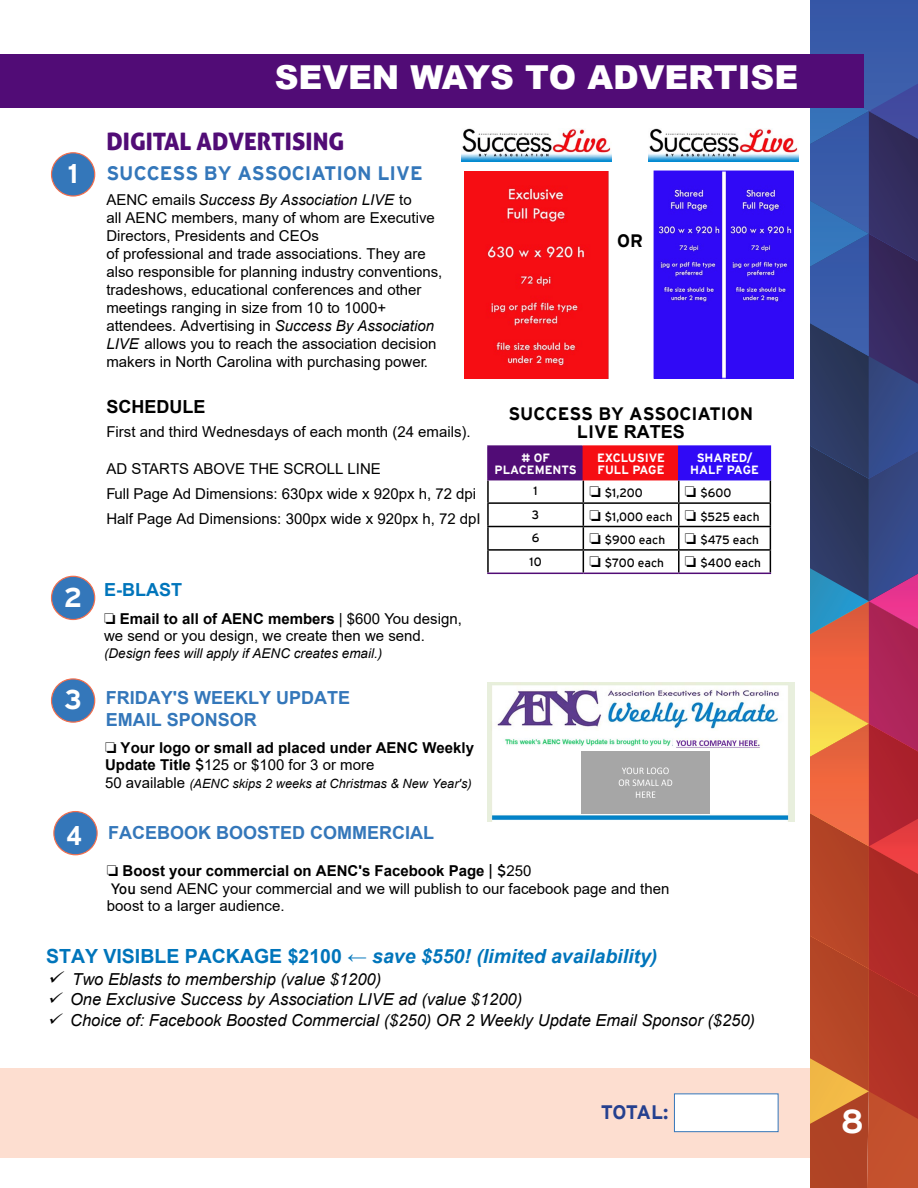
<style>
.page{position:relative;width:918px;height:1188px;background:#fff}
.page>*{position:absolute;margin:0;border:0;box-sizing:border-box;transform-origin:0 0}
.t1{font:900 33px "Arial";color:#fff}
.t2{font:700 33px "Interstate";color:#fff}
.t3{font:700 27px "Interstate";color:#fff}
.t4{font:24px "Aller Display";color:#510c76}
.t5{font:italic 700 19.5px "Arial";color:#0075bb}
.t6{font:700 19.5px "Interstate";color:#3477ba}
.t7{font:700 19.5px "Interstate";letter-spacing:-.035em;color:#25408f}
.t8{font:700 18px/21.6px "Arial";color:#3477ba}
.t9{font:700 18px "Interstate";color:#000}
.t10{font:700 18px "Arial";color:#000}
.t11{font:700 18px "Arial";color:#000}
.t12{font:700 18px "Arial";color:#0075bb}
.t13{font:italic 16.5px "Arial";color:#000}
.t14{font:15px/18px "Arial";color:#000}
.t15{font:700 15px/17.5px "Arial";color:#000}
.t16{font:italic 13.5px "Arial";color:#000}
.t17{font:italic 12.75px "Arial";color:#000}
.t18{font:12px "Interstate";color:#000}
.t19{font:700 12px/12px "Interstate";color:#fff;text-align:center}
.s1{font-style:italic}
.s2{font-style:inherit}
.s3{font-weight:700}
.s4{font-family:"Interstate";font-weight:400}
.s5{font-weight:400}
.s6{font-style:normal;font-size:15px}
.s7{font-family:"Interstate"}
.s8{font-size:27px;color:#fff}
.s9{font-style:normal}
</style>
<div class="page">
<svg style="left:810px;top:0;width:108px;height:1188px"></svg>
<div style="left:0;top:54px;width:864px;height:54px;background:#510c76"></div>
<div style="left:52px;top:153px;width:43px;height:43px;background:#3477ba;border-radius:50%"></div>
<div style="left:51px;top:152px;width:44px;height:45px;border:1px solid #f36e4c;border-radius:50%"></div>
<div style="left:0;top:1069px;width:810px;height:89px;background:#fdded0"></div>
<div style="left:674px;top:1094px;width:104px;height:38px;background:#fff;border:1px solid #3477ba"></div>
<div style="left:52px;top:679px;width:43px;height:43px;background:#3477ba;border-radius:50%"></div>
<div style="left:51px;top:678px;width:44px;height:45px;border:1px solid #f36e4c;border-radius:50%"></div>
<div style="left:52px;top:576px;width:43px;height:44px;background:#3477ba;border-radius:50%"></div>
<div style="left:51px;top:576px;width:44px;height:44px;border:1px solid #f36e4c;border-radius:50%"></div>
<img style="left:462px;top:129px;width:150px;height:33px">
<img style="left:465px;top:171px;width:143px;height:207px">
<div style="left:488px;top:446px;width:95px;height:34px;background:#510c76"></div>
<div style="left:583px;top:446px;width:96px;height:34px;background:#f60d13"></div>
<div style="left:679px;top:446px;width:91px;height:34px;background:#3009f6"></div>
<hr style="left:487px;top:480px;width:2px;height:22px;background:#000">
<hr style="left:678px;top:480px;width:2px;height:22px;background:#000">
<hr style="left:487px;top:502px;width:96px;height:2px;background:#000">
<hr style="left:487px;top:504px;width:2px;height:22px;background:#000">
<hr style="left:583px;top:502px;width:96px;height:2px;background:#000">
<hr style="left:679px;top:502px;width:92px;height:2px;background:#000">
<hr style="left:678px;top:504px;width:2px;height:22px;background:#000">
<hr style="left:487px;top:526px;width:96px;height:1px;background:#000">
<hr style="left:487px;top:527px;width:2px;height:22px;background:#000">
<hr style="left:583px;top:526px;width:96px;height:1px;background:#000">
<hr style="left:679px;top:526px;width:92px;height:1px;background:#000">
<hr style="left:678px;top:527px;width:2px;height:22px;background:#000">
<hr style="left:487px;top:549px;width:96px;height:2px;background:#000">
<hr style="left:487px;top:551px;width:2px;height:22px;background:#000">
<hr style="left:583px;top:549px;width:96px;height:2px;background:#000">
<svg style="left:583px;top:480px;width:1px;height:93px"></svg>
<hr style="left:679px;top:549px;width:92px;height:2px;background:#000">
<hr style="left:678px;top:551px;width:2px;height:22px;background:#000">
<svg style="left:770px;top:480px;width:1px;height:93px"></svg>
<hr style="left:487px;top:573px;width:96px;height:1px;background:#510c76">
<hr style="left:583px;top:573px;width:96px;height:1px;background:#510c76">
<hr style="left:679px;top:573px;width:92px;height:1px;background:#510c76">
<hr style="left:487px;top:445px;width:96px;height:2px;background:#510c76">
<hr style="left:487px;top:447px;width:2px;height:32px;background:#510c76">
<hr style="left:487px;top:479px;width:96px;height:1px;background:#510c76">
<hr style="left:583px;top:445px;width:95px;height:2px;background:#f60d13">
<hr style="left:678px;top:445px;width:93px;height:2px;background:#3009f6">
<hr style="left:678px;top:447px;width:2px;height:32px;background:#3009f6">
<hr style="left:770px;top:447px;width:1px;height:32px;background:#3009f6">
<hr style="left:678px;top:479px;width:93px;height:1px;background:#3009f6">
<img style="left:656px;top:173px;width:136px;height:204px">
<div style="left:654px;top:171px;width:140px;height:208px;border:1px solid #3009f6"></div>
<img style="left:649px;top:129px;width:150px;height:33px">
<div style="left:54px;top:812px;width:43px;height:43px;background:#3477ba;border-radius:50%"></div>
<div style="left:53px;top:811px;width:45px;height:44px;border:1px solid #f36e4c;border-radius:50%"></div>
<img style="left:487px;top:682px;width:307px;height:140px">
<div style="left:581px;top:752px;width:129px;height:61px;background:#a6a6a6"></div>
<h2 class="t3" style="left:68px;top:159px;width:12px">1</h2>
<h2 class="t3" style="left:64px;top:582px;width:20px">2</h2>
<h2 class="t3" style="left:64px;top:685px;width:19px">3</h2>
<h1 class="t1" style="left:275px;top:53px;width:525px">SEVEN WAYS TO ADVERTISE</h1>
<h3 class="t4" style="left:106px;top:126px;width:239px">DIGITAL ADVERTISING</h3>
<h3 class="t6" style="left:106px;top:162px;width:318px">SUCCESS BY ASSOCIATION LIVE</h3>
<p class="t14" style="left:106px;top:190px;width:337px">AENC emails <span class="s1">Success By Association LIVE</span> to<br>all AENC members, many of whom are Executive Directors, Presidents and CEOs<br>of professional and trade associations. They are also responsible for planning industry conventions, tradeshows, educational conferences and other meetings ranging in size from 10 to 1000+ attendees. Advertising in <span class="s1">Success By Association LIVE</span> allows you to reach the association decision makers in North Carolina with purchasing power.</p>
<p class="t11" style="left:106px;top:394px;width:100px">SCHEDULE</p>
<p class="t14" style="left:106px;top:423px;width:366px">First and third Wednesdays of each month (24 emails).</p>
<p class="t14" style="left:106px;top:456px;width:376px;line-height:24.8px">AD STARTS ABOVE THE SCROLL LINE<br>Full Page Ad Dimensions: 630px wide x 920px h, 72 dpi<br>Half <span class="s2">P</span>age <span class="s2">A</span>d Dimensions: 300px wide x 920px h, 72 dpI</p>
<p class="t12" style="left:104px;top:577px;width:79px">E-BLAST</p>
<p class="t14" style="left:104px;top:610px;width:359px;line-height:17.4px">□ <span class="s3">Email to all of AENC members</span> | $600 You design, we send or <span class="s2">you</span> design, <span class="s2">we create then</span> we send.</p>
<p class="t16" style="left:104px;top:644px;width:280px">(Design fees will apply if AENC creates email.)</p>
<p class="t8" style="left:106px;top:687px;width:246px">FRIDAY'S WEEKLY UPDATE<br>EMAIL SPONSOR</p>
<p class="t15" style="left:105px;top:739px;width:370px">□ Your logo <span class="s2">or small ad</span> placed under AENC Weekly<br>Update Title <span class="s4">$</span><span class="s5">125 or $100 for</span> <span class="s5">3</span> <span class="s5">or more</span></p>
<p class="t17" style="left:105px;top:775px;width:368px"><span class="s6">5</span><span class="s6">0</span> <span class="s6">available</span> (AENC skips <span class="s2">2</span> week<span class="s2">s</span> at Christmas <span class="s2">&amp; New Year's</span>)</p>
<p class="t9" style="left:617px;top:230px;width:27px">OR</p>
<p class="t9" style="left:508px;top:403px;width:246px">SUCCESS BY ASSOCIATION</p>
<p class="t10" style="left:577px;top:419px;width:109px"><span class="s7">LIVE</span> RATES</p>
<p class="t19" style="left:495px;top:451px;width:84px"># OF<br>PLACEMENTS</p>
<p class="t19" style="left:597px;top:451px;width:70px;text-align:left">EXCLUSIVE<br>FULL PAGE</p>
<p class="t19" style="left:690px;top:451px;width:70px">SHARED/<br>HALF PAGE</p>
<p class="t18" style="left:534px;top:484px;width:6px">1</p>
<p class="t18" style="left:589px;top:486px;width:55px">□ $1,200</p>
<p class="t18" style="left:685px;top:486px;width:48px">□ $600</p>
<p class="t18" style="left:532px;top:508px;width:9px">3</p>
<p class="t18" style="left:589px;top:510px;width:172px">□ $1,000 each □ $525 each</p>
<p class="t18" style="left:532px;top:531px;width:9px">6</p>
<p class="t18" style="left:589px;top:533px;width:77px">□ $900 each</p>
<p class="t18" style="left:685px;top:533px;width:76px">□ $475 each</p>
<p class="t18" style="left:530px;top:555px;width:14px">10</p>
<p class="t18" style="left:589px;top:556px;width:76px">□ $700 each</p>
<p class="t18" style="left:685px;top:556px;width:78px">□ $400 each</p>
<p class="t8" style="left:67px;top:822px;width:369px"><span class="s8">4</span> FACEBOOK BOOSTED COMMERCIAL</p>
<p class="t14" style="left:107px;top:862px;width:564px;line-height:17.4px">□ <span class="s3">Boost your commercial on AENC's Facebook Page</span> <span class="s7">| $</span>250<br><span class="s7">You</span> send AENC your commercial and we will publish to our facebook page and then boost to a larger audience.</p>
<h3 class="t5" style="left:46px;top:943px;width:613px"><span class="s9">STAY VISIBLE PACKAGE $2100 ←</span> save $550! (limited availability)</h3>
<p class="t13" style="left:47px;top:968px;width:336px">✓ Two Eblasts to membership (value $1200)</p>
<p class="t13" style="left:47px;top:989px;width:477px">✓ One Exclusive Success by Association LIVE ad (value $1200)</p>
<p class="t13" style="left:47px;top:1010px;width:710px">✓ Choice of: Facebook Boosted Commercial ($250) OR 2 Weekly Update Email Sponsor ($250)</p>
<h3 class="t7" style="left:601px;top:1102px;width:69px">TOTAL:</h3>
<h1 class="t2" style="left:841px;top:1103px;width:25px">8</h1>
</div>
